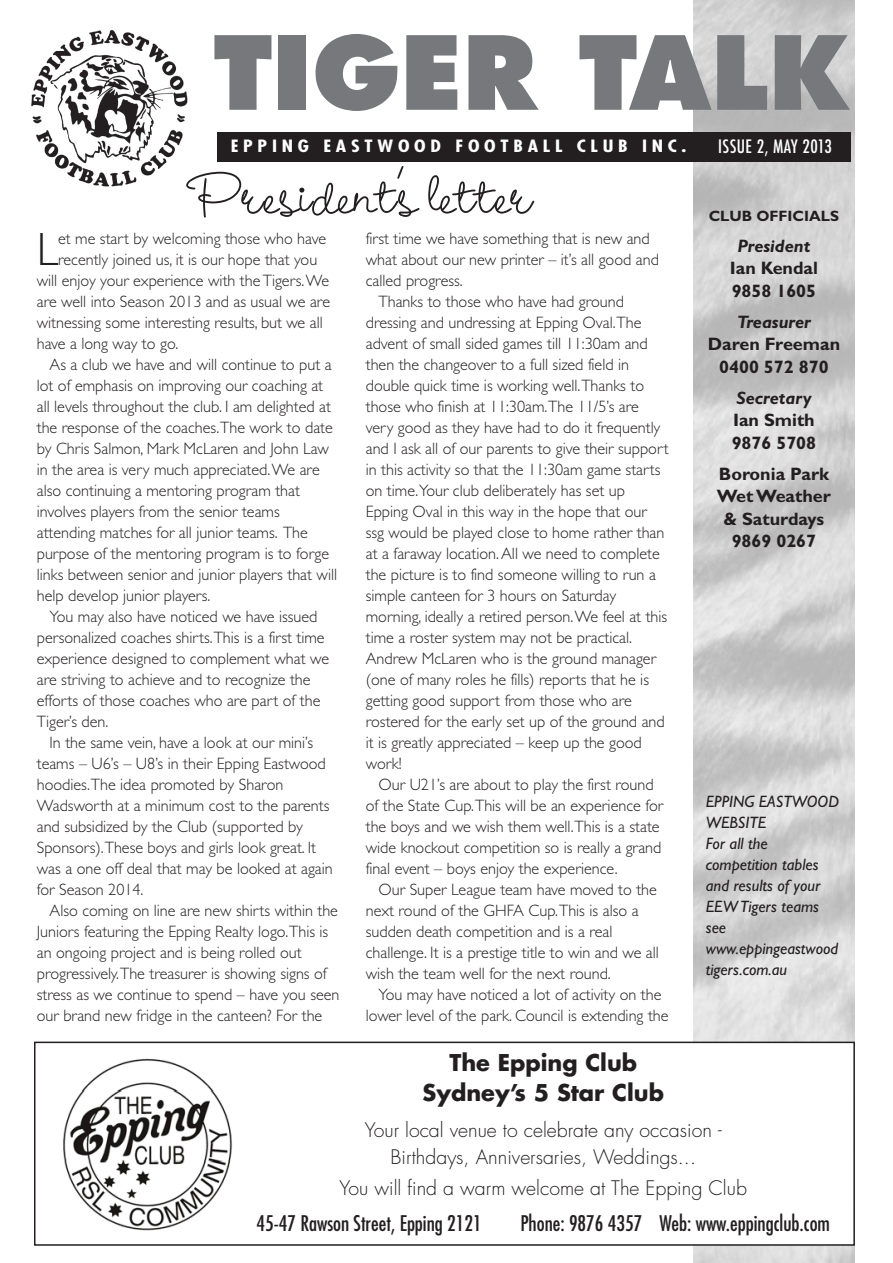
<style>
.page{position:relative;width:893px;height:1263px;background:#fff}
.page>*{position:absolute;margin:0;border:0;box-sizing:border-box;transform-origin:0 0}
.t1{font:800 99px "Futura";color:#76787b}
.t2{font:78px "Got That Bling NF";color:#231f20}
.t3{font:300 46.8px "Gill Sans";color:#231f20}
.t4{font:700 22.5px/30px "Futura";color:#231f20;text-align:center}
.t5{font:italic condensed 21px "Futura";color:#231f20}
.t6{font:italic 300 19.5px/27px "Futura";color:#231f20;text-align:center}
.t7{font:700 18px/22.5px "Gill Sans";color:#231f20}
.t8{font:italic 700 18px "Gill Sans";color:#231f20}
.t9{font:500 condensed 18px "Futura";letter-spacing:.025em;color:#fff}
.t10{font:300 16.5px "Gill Sans";color:#231f20}
.t11{font:italic 16.5px/21px "Gill Sans";color:#231f20}
.t12{font:700 condensed 16.5px "Futura";letter-spacing:.24em;color:#fff;scale:1.2 1}
.t13{font:700 15px "Gill Sans";color:#231f20}
</style>
<div class="page">
<img style="left:693px;top:0;width:162px;height:1263px">
<img style="left:31px;top:30px;width:157px;height:157px">
<div style="left:217px;top:132px;width:633px;height:30px;background:#231f20"></div>
<div style="left:35px;top:1042px;width:819px;height:203px;background:#fff"></div>
<div style="left:34px;top:1041px;width:821px;height:205px;border:2px solid #231f20"></div>
<img style="left:63px;top:1058px;width:169px;height:173px">
<h1 class="t1" style="left:213px;top:12px;width:638px">TIGER TALK</h1>
<p class="t12" style="left:231px;top:135px;width:381px">EPPING EASTWOOD FOOTBALL CLUB INC.</p>
<p class="t9" style="left:718px;top:136px;width:115px">ISSUE 2, MAY 2013</p>
<h2 class="t2" style="left:186px;top:138px;width:348px">President’s letter</h2>
<p class="t13" style="left:709px;top:210px;width:132px">CLUB OFFICIALS</p>
<p class="t8" style="left:737px;top:239px;width:74px">President</p>
<p class="t7" style="left:730px;top:258px;width:90px">Ian Kendal<br>9858 1605</p>
<p class="t8" style="left:737px;top:315px;width:75px">Treasurer</p>
<p class="t7" style="left:708px;top:334px;width:134px;text-align:center">Daren Freeman<br>0400 572 870</p>
<p class="t8" style="left:736px;top:391px;width:77px">Secretary</p>
<p class="t7" style="left:732px;top:410px;width:86px">Ian Smith<br>9876 5708</p>
<p class="t7" style="left:717px;top:464px;width:116px;text-align:center">Boronia Park<br>WetWeather &amp; Saturdays<br>9869 0267</p>
<p class="t10" style="left:366px;top:229px;width:286px">first time we have something that is new and</p>
<p class="t10" style="left:366px;top:250px;width:295px">what about our new printer – it’s all good and</p>
<p class="t10" style="left:366px;top:271px;width:98px">called progress.</p>
<p class="t10" style="left:379px;top:292px;width:247px">Thanks to those who have had ground</p>
<p class="t10" style="left:366px;top:313px;width:277px">dressing and undressing at Epping Oval.The</p>
<p class="t10" style="left:366px;top:334px;width:283px">advent of small sided games till 11:30am and</p>
<p class="t10" style="left:366px;top:355px;width:265px">then the changeover to a full sized field in</p>
<p class="t10" style="left:366px;top:376px;width:280px">double quick time is working well.Thanks to</p>
<p class="t10" style="left:366px;top:397px;width:275px">those who finish at 11:30am.The 11/5’s are</p>
<p class="t10" style="left:366px;top:418px;width:296px">very good as they have had to do it frequently</p>
<p class="t10" style="left:366px;top:439px;width:304px">and I ask all of our parents to give their support</p>
<p class="t10" style="left:366px;top:460px;width:296px">in this activity so that the 11:30am game starts</p>
<p class="t10" style="left:366px;top:481px;width:261px">on time.Your club deliberately has set up</p>
<p class="t10" style="left:366px;top:502px;width:283px">Epping Oval in this way in the hope that our</p>
<p class="t10" style="left:366px;top:523px;width:300px">ssg would be played close to home rather than</p>
<p class="t10" style="left:366px;top:544px;width:296px">at a faraway location.All we need to complete</p>
<p class="t10" style="left:366px;top:565px;width:292px">the picture is to find someone willing to run a</p>
<p class="t10" style="left:366px;top:586px;width:252px">simple canteen for 3 hours on Saturday</p>
<p class="t10" style="left:366px;top:607px;width:303px">morning, ideally a retired person.We feel at this</p>
<p class="t10" style="left:366px;top:628px;width:268px">time a roster system may not be practical.</p>
<p class="t10" style="left:366px;top:649px;width:292px">Andrew McLaren who is the ground manager</p>
<p class="t10" style="left:366px;top:670px;width:285px">(one of many roles he fills) reports that he is</p>
<p class="t10" style="left:366px;top:691px;width:268px">getting good support from those who are</p>
<p class="t10" style="left:366px;top:712px;width:300px">rostered for the early set up of the ground and</p>
<p class="t10" style="left:366px;top:733px;width:278px">it is greatly appreciated – keep up the good</p>
<p class="t10" style="left:366px;top:754px;width:37px">work!</p>
<p class="t10" style="left:379px;top:775px;width:277px">Our U21’s are about to play the first round</p>
<p class="t10" style="left:366px;top:796px;width:299px">of the State Cup.This will be an experience for</p>
<p class="t10" style="left:366px;top:817px;width:295px">the boys and we wish them well.This is a state</p>
<p class="t10" style="left:366px;top:838px;width:297px">wide knockout competition so is really a grand</p>
<p class="t10" style="left:366px;top:859px;width:253px">final event – boys enjoy the experience.</p>
<p class="t10" style="left:379px;top:880px;width:280px">Our Super League team have moved to the</p>
<p class="t10" style="left:366px;top:901px;width:274px">next round of the GHFA Cup.This is also a</p>
<p class="t10" style="left:366px;top:922px;width:248px">sudden death competition and is a real</p>
<p class="t10" style="left:366px;top:943px;width:295px">challenge. It is a prestige title to win and we all</p>
<p class="t10" style="left:366px;top:964px;width:246px">wish the team well for the next round.</p>
<p class="t10" style="left:379px;top:985px;width:284px">You may have noticed a lot of activity on the</p>
<p class="t10" style="left:366px;top:1006px;width:304px">lower level of the park. Council is extending the</p>
<h3 class="t3" style="left:37px;top:222px;width:23px">L</h3>
<p class="t10" style="left:58px;top:229px;width:269px">et me start by welcoming those who have</p>
<p class="t10" style="left:58px;top:250px;width:261px">recently joined us, it is our hope that you</p>
<p class="t10" style="left:37px;top:271px;width:294px">will enjoy your experience with theTigers.We</p>
<p class="t10" style="left:37px;top:292px;width:295px">are well into Season 2013 and as usual we are</p>
<p class="t10" style="left:37px;top:313px;width:288px">witnessing some interesting results, but we all</p>
<p class="t10" style="left:37px;top:334px;width:143px">have a long way to go.</p>
<p class="t10" style="left:50px;top:355px;width:284px">As a club we have and will continue to put a</p>
<p class="t10" style="left:37px;top:376px;width:288px">lot of emphasis on improving our coaching at</p>
<p class="t10" style="left:37px;top:397px;width:296px">all levels throughout the club. I am delighted at</p>
<p class="t10" style="left:37px;top:418px;width:298px">the response of the coaches.The work to date</p>
<p class="t10" style="left:37px;top:439px;width:293px">by Chris Salmon, Mark McLaren and John Law</p>
<p class="t10" style="left:37px;top:460px;width:284px">in the area is very much appreciated.We are</p>
<p class="t10" style="left:37px;top:481px;width:265px">also continuing a mentoring program that</p>
<p class="t10" style="left:37px;top:502px;width:244px">involves players from the senior teams</p>
<p class="t10" style="left:37px;top:523px;width:273px">attending matches for all junior teams. The</p>
<p class="t10" style="left:37px;top:544px;width:294px">purpose of the mentoring program is to forge</p>
<p class="t10" style="left:37px;top:565px;width:302px">links between senior and junior players that will</p>
<p class="t10" style="left:37px;top:586px;width:175px">help develop junior players.</p>
<p class="t10" style="left:50px;top:607px;width:269px">You may also have noticed we have issued</p>
<p class="t10" style="left:37px;top:628px;width:289px">personalized coaches shirts.This is a first time</p>
<p class="t10" style="left:37px;top:649px;width:294px">experience designed to complement what we</p>
<p class="t10" style="left:37px;top:670px;width:275px">are striving to achieve and to recognize the</p>
<p class="t10" style="left:37px;top:691px;width:285px">efforts of those coaches who are part of the</p>
<p class="t10" style="left:37px;top:712px;width:73px">Tiger’s den.</p>
<p class="t10" style="left:50px;top:733px;width:265px">In the same vein, have a look at our mini’s</p>
<p class="t10" style="left:37px;top:754px;width:291px">teams – U6’s – U8’s in their Epping Eastwood</p>
<p class="t10" style="left:37px;top:775px;width:248px">hoodies.The idea promoted by Sharon</p>
<p class="t10" style="left:37px;top:796px;width:294px">Wadsworth at a minimum cost to the parents</p>
<p class="t10" style="left:37px;top:817px;width:268px">and subsidized by the Club (supported by</p>
<p class="t10" style="left:37px;top:838px;width:281px">Sponsors).These boys and girls look great. It</p>
<p class="t10" style="left:37px;top:859px;width:297px">was a one off deal that may be looked at again</p>
<p class="t10" style="left:37px;top:880px;width:108px">for Season 2014.</p>
<p class="t10" style="left:50px;top:901px;width:290px">Also coming on line are new shirts within the</p>
<p class="t10" style="left:37px;top:922px;width:293px">Juniors featuring the Epping Realty logo.This is</p>
<p class="t10" style="left:37px;top:943px;width:266px">an ongoing project and is being rolled out</p>
<p class="t10" style="left:37px;top:964px;width:291px">progressively.The treasurer is showing signs of</p>
<p class="t10" style="left:37px;top:985px;width:304px">stress as we continue to spend – have you seen</p>
<p class="t10" style="left:37px;top:1006px;width:287px">our brand new fridge in the canteen? For the</p>
<p class="t11" style="left:706px;top:792px;width:135px">EPPING EASTWOOD<br>WEBSITE<br>For all the competition tables and results of your<br>EEWTigers teams see www.eppingeastwood tigers.com.au</p>
<h3 class="t4" style="left:422px;top:1047px;width:243px">The Epping Club<br>Sydney’s 5 Star Club</h3>
<p class="t6" style="left:365px;top:1116px;width:358px">Your local venue to celebrate any occasion -<br>Birthdays, Anniversaries, Weddings...</p>
<p class="t6" style="left:340px;top:1175px;width:409px">You will find a warm welcome at The Epping Club</p>
<p class="t5" style="left:257px;top:1210px;width:227px">45-47 Rawson Street, Epping 2121</p>
<p class="t5" style="left:520px;top:1210px;width:311px">Phone: 9876 4357 Web: www.eppingclub.com</p>
</div>
